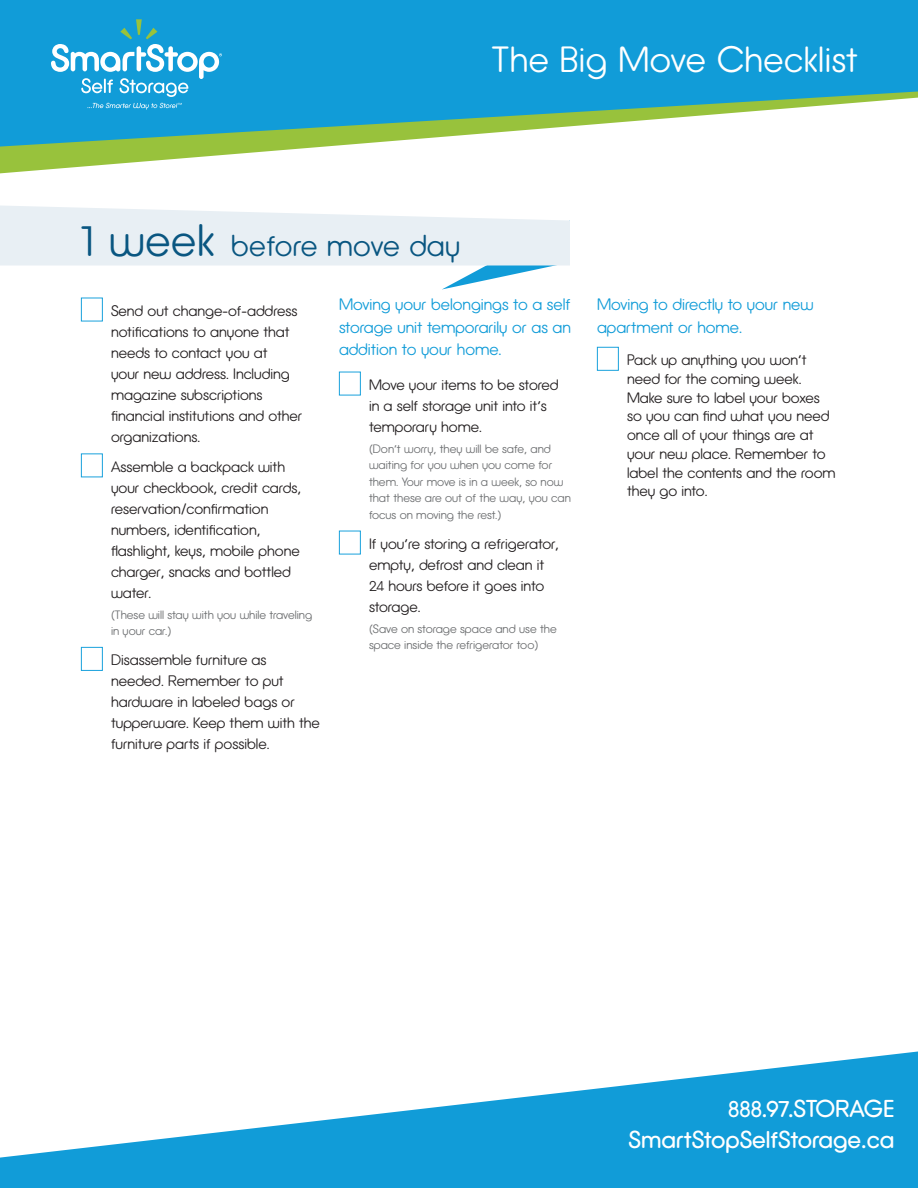
<style>
.page{position:relative;width:918px;height:1188px;background:#fff}
.page>*{position:absolute;margin:0;border:0;box-sizing:border-box;transform-origin:0 0}
.t1{font:300 36px "Defused";letter-spacing:.015em;color:#fff}
.t2{font:300 30px "Defused";letter-spacing:.005em;color:#095681}
.t3{font:24px/31px "Defused";color:#fff;text-align:right}
.Header_B{font:300 16.5px/22.5px "Defused";color:#119cd8;text-align:justify}
.Checklist_Bullet{font:300 15px/21px "Defused";color:#231f20}
.Checklist_Bullet-2{font:300 12px/16.5px "Defused";color:#6d6f71}
.s1{font-size:45px}
</style>
<div class="page">
<svg style="left:0;top:147px;width:319px;height:26px"></svg>
<svg style="left:0;top:0;width:918px;height:147px;background:#3aabce"></svg>
<svg style="left:51px;top:19px;width:171px;height:78px;background:#3caddd"></svg>
<svg style="left:87px;top:103px;width:95px;height:7px"></svg>
<svg style="left:0;top:1052px;width:918px;height:136px;fill:#119cd8"></svg>
<svg style="left:0;top:206px;width:570px;height:84px"></svg>
<div style="left:81px;top:298px;width:22px;height:23px;border:1px solid #19a1dc"></div>
<div style="left:81px;top:453px;width:22px;height:24px;border:1px solid #19a1dc"></div>
<div style="left:81px;top:647px;width:22px;height:24px;border:1px solid #19a1dc"></div>
<div style="left:339px;top:372px;width:22px;height:23px;border:1px solid #19a1dc"></div>
<div style="left:339px;top:531px;width:22px;height:23px;border:1px solid #19a1dc"></div>
<div style="left:597px;top:347px;width:22px;height:24px;border:1px solid #19a1dc"></div>
<h1 class="t1" style="left:492px;top:38px;width:367px">The Big Move Checklist</h1>
<p class="t2" style="left:81px;top:228px;width:381px"><span class="s1">1 week</span> before move day</p>
<p class="Checklist_Bullet" style="left:111px;top:300px;width:193px">Send out change-of-address notifications to anyone that needs to contact you at<br>your new address. Including magazine subscriptions financial institutions and other organizations.</p>
<p class="Checklist_Bullet" style="left:111px;top:456px;width:192px">Assemble a backpack with your checkbook, credit cards, reservation/confirmation numbers, identification, flashlight, keys, mobile phone charger, snacks and bottled water.</p>
<p class="Checklist_Bullet-2" style="left:111px;top:606px;width:203px">(These will stay with you while traveling in your car.)</p>
<p class="Checklist_Bullet" style="left:111px;top:649px;width:210px">Disassemble furniture as needed. Remember to put hardware in labeled bags or tupperware. Keep them with the furniture parts if possible.</p>
<p class="Header_B" style="left:339px;top:293px;width:233px">Moving your belongings to a self storage unit temporarily or as an addition to your home.</p>
<p class="Checklist_Bullet" style="left:369px;top:374px;width:191px">Move your items to be stored in a self storage unit into it’s temporary home.</p>
<p class="Checklist_Bullet-2" style="left:369px;top:440px;width:203px">(Don’t worry, they will be safe, and waiting for you when you come for them. Your move is in a week, so now that these are out of the way, you can focus on moving the rest.)</p>
<p class="Checklist_Bullet" style="left:369px;top:533px;width:192px">If you’re storing a refrigerator, empty, defrost and clean it<br>24 hours before it goes into storage.</p>
<p class="Checklist_Bullet-2" style="left:369px;top:620px;width:189px">(Save on storage space and use the space inside the refrigerator too)</p>
<p class="Header_B" style="left:597px;top:293px;width:218px">Moving to directly to your new apartment or home.</p>
<p class="Checklist_Bullet" style="left:627px;top:351px;width:210px;line-height:18.8px">Pack up anything you won’t need for the coming week.<br>Make sure to label your boxes so you can find what you need once all of your things are at your new place. Remember to label the contents and the room they go into.</p>
<h3 class="t3" style="left:629px;top:1093px;width:267px">888.97.STORAGE<br>SmartStopSelfStorage.ca</h3>
</div>
